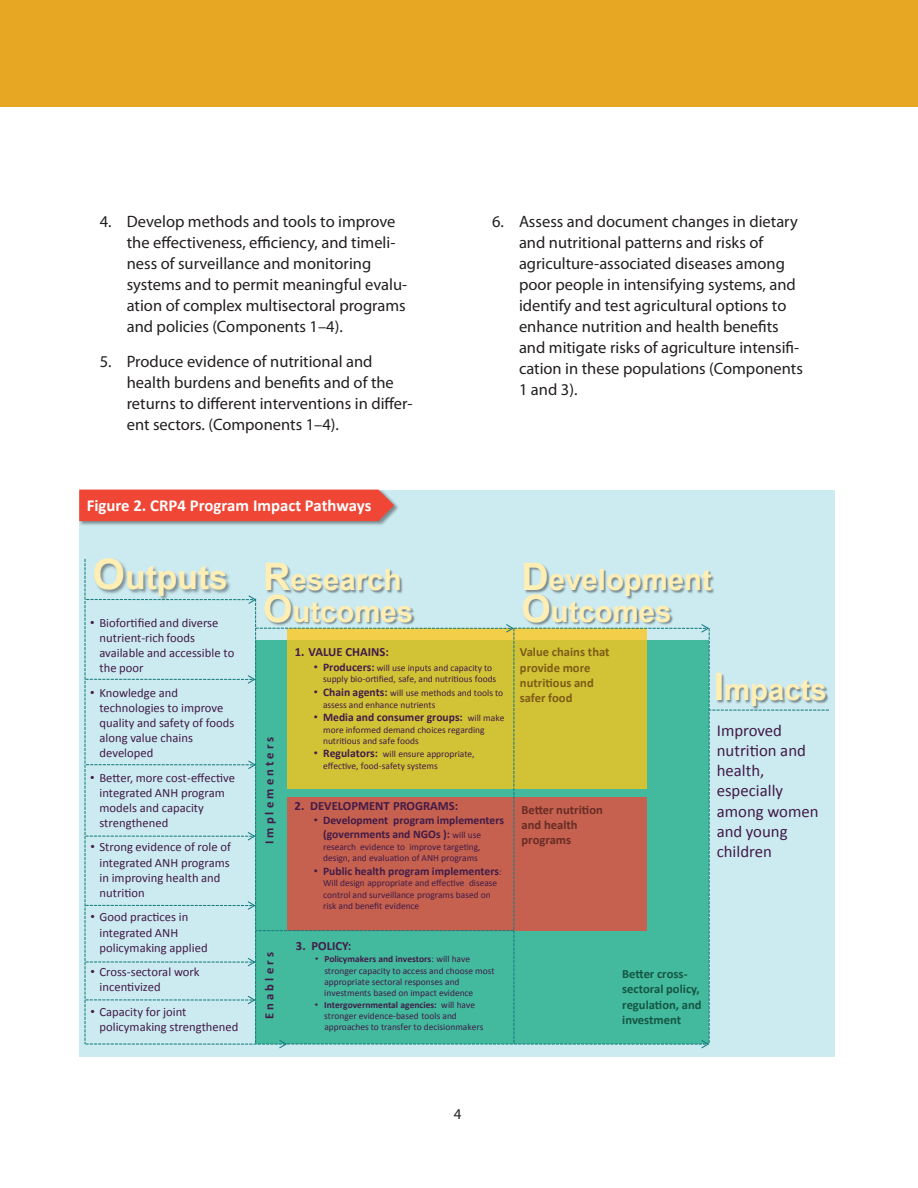
<style>
.page{position:relative;width:918px;height:1188px;background:#fff}
.page>*{position:absolute;margin:0;border:0;box-sizing:border-box;transform-origin:0 0}
.t1{font:700 29.4px/31.8px "Arial";color:#ffefb5}
.t2{font:16.8px/20.1px "Calibri";color:#421b48}
.t3{font:700 16.8px "Calibri";color:#fff}
.t4{font:16.5px/21px "Myriad Pro";color:#231f20}
.t5{font:15px "Myriad Pro";color:#231f20}
.t6{font:12.6px/15.1px "Calibri";color:#421b48}
.t7{font:700 12.6px/15.1px "Calibri";color:#155643}
.t8{font:700 12.6px/15.1px "Calibri";color:#7d5c19}
.t9{font:700 12.6px "Calibri";letter-spacing:.005em;color:#421b48}
.t10{font:700 12.6px/15.1px "Calibri";color:#682c26}
.t11{font:700 12.6px "Calibri";letter-spacing:.245em;color:#421b48}
.t12{font:700 12.6px "Calibri";letter-spacing:.25em;color:#421b48}
.t13{font:700 11.55px/13.8px "Calibri";letter-spacing:-.005em;color:#421b48}
.t14{font:9.45px/11.4px "Calibri";color:#421b48}
.s1{font-size:42px}
.s2{font-size:33.6px}
.s3{font-size:37.8px}
.s4{font-family:"Arial"}
.s5{font-family:"Arial";font-size:11.55px}
.s6{font-weight:700;font-size:11.55px}
.s7{font-family:"Arial";font-weight:400}
.s8{font-weight:400;font-size:9.45px}
.s9{font-weight:700}
</style>
<div class="page">
<div style="left:0;top:0;width:918px;height:106px;background:#e8a722"></div>
<div style="left:79px;top:490px;width:756px;height:567px;background:#ccebf1"></div>
<svg style="left:84px;top:559px;width:745px;height:490px"></svg>
<img style="left:80px;top:502px;width:318px;height:23px">
<img style="left:79px;top:521px;width:303px;height:1px">
<div style="left:79px;top:490px;width:315px;height:31px;background:#ef4636"></div>
<p class="t4" style="left:127px;top:211px;width:282px;text-indent:-27px">4. Develop methods and tools to improve the effectiveness, efficiency, and timeli&shy;ness of surveillance and monitoring systems and to permit meaningful evalu&shy;ation of complex multisectoral programs and policies (Components 1–4).</p>
<p class="t4" style="left:127px;top:351px;width:287px;text-indent:-27px">5. Produce evidence of nutritional and health burdens and benefits and of the returns to different interventions in differ&shy;ent sectors. (Components 1–4).</p>
<p class="t3" style="left:87px;top:495px;width:286px">Figure 2. CRP4 Program Impact Pathways</p>
<p class="t4" style="left:519px;top:211px;width:285px;text-indent:-27px">6. Assess and document changes in dietary and nutritional patterns and risks of agriculture-associated diseases among poor people in intensifying systems, and identify and test agricultural options to enhance nutrition and health benefits and mitigate risks of agriculture intensifi&shy;cation in these populations (Components 1 and 3).</p>
<p class="t1" style="left:263px;top:565px;width:152px;text-indent:-171px"><span class="s1">O</span><span class="s2">utputs</span> <span class="s3">R</span>esearch<br><span class="s3">O</span>utcomes</p>
<p class="t6" style="left:99px;top:615px;width:136px;text-indent:-9px"><span class="s4">•</span> Biofortified and diverse nutrient-rich foods available and accessible to the poor</p>
<p class="t6" style="left:99px;top:685px;width:136px;text-indent:-9px"><span class="s4">•</span> Knowledge and technologies to improve quality and safety of foods along value chains developed</p>
<p class="t6" style="left:100px;top:770px;width:137px;text-indent:-9px"><span class="s4">•</span> Better, more cost-effective integrated ANH program models and capacity strengthened</p>
<p class="t6" style="left:100px;top:840px;width:133px;text-indent:-9px"><span class="s4">•</span> Strong evidence of role of integrated ANH programs in improving health and nutrition</p>
<p class="t6" style="left:100px;top:910px;width:110px;text-indent:-9px"><span class="s4">•</span> Good practices in integrated ANH policymaking applied</p>
<p class="t6" style="left:100px;top:965px;width:102px;text-indent:-9px"><span class="s4">•</span> Cross-sectoral work incentivized</p>
<p class="t6" style="left:100px;top:1004px;width:140px;text-indent:-9px"><span class="s4">•</span> Capacity for joint policymaking strengthened</p>
<p class="t9" style="left:295px;top:644px;width:96px">1. VALUE CHAINS:</p>
<p class="t14" style="left:323px;top:662px;width:175px;line-height:11.9px;text-indent:-9px"><span class="s5">•</span> <span class="s6">Producers:</span> will use inputs and capacity to supply bio-ortified, safe, and nutritious foods</p>
<p class="t14" style="left:323px;top:687px;width:182px;line-height:11.9px;text-indent:-9px"><span class="s5">•</span> <span class="s6">Chain agents:</span> will use methods and tools to assess and enhance nutrients</p>
<p class="t13" style="left:314px;top:710px;width:192px"><span class="s7">•</span> Media and consumer groups: <span class="s8">will make</span></p>
<p class="t14" style="left:323px;top:724px;width:163px">more informed demand choices regarding nutritious and safe foods</p>
<p class="t14" style="left:323px;top:748px;width:153px;line-height:11.9px;text-indent:-9px"><span class="s5">•</span> <span class="s6">Regulators:</span> will ensure appropriate, effective, food-safety systems</p>
<p class="t9" style="left:295px;top:798px;width:165px">2. DEVELOPMENT PROGRAMS:</p>
<p class="t13" style="left:323px;top:813px;width:183px;text-indent:-9px"><span class="s7">•</span> Development program implementers (governments and NGOs ): <span class="s8">will use</span></p>
<p class="t14" style="left:323px;top:841px;width:159px">research evidence to improve targeting, design, and evaluation of ANH programs</p>
<p class="t13" style="left:314px;top:864px;width:190px"><span class="s7">•</span> Public health program implementers<span class="s8">:</span></p>
<p class="t14" style="left:323px;top:878px;width:176px">Will design appropriate and effective disease control and surveillance programs based on risk and benefit evidence</p>
<p class="t9" style="left:296px;top:938px;width:57px">3. POLICY:</p>
<p class="t14" style="left:324px;top:954px;width:172px;text-indent:-9px"><span class="s4">•</span> <span class="s9">Policymakers and investors</span>: will have stronger capacity to access and choose most appropriate sectoral responses and investments based on impact evidence</p>
<p class="t14" style="left:324px;top:999px;width:161px;text-indent:-9px"><span class="s4">•</span> <span class="s9">Intergovernmental agencies:</span> will have stronger evidence-based tools and approaches to transfer to decisionmakers</p>
<p class="t11" style="left:261px;top:844px;width:109px;rotate:-90deg">Implementers</p>
<p class="t12" style="left:261px;top:1019px;width:68px;rotate:-90deg">Enablers</p>
<p class="t1" style="left:521px;top:565px;width:192px"><span class="s3">D</span>evelopment<br><span class="s3">O</span>utcomes</p>
<p class="t8" style="left:520px;top:645px;width:91px">Value chains that provide more nutritious and safer food</p>
<p class="t10" style="left:522px;top:802px;width:83px">Better nutrition and health programs</p>
<p class="t1" style="left:714px;top:675px;width:115px"><span class="s3">I</span>mpacts</p>
<p class="t2" style="left:717px;top:720px;width:103px">Improved nutrition and health, especially among women and young children</p>
<p class="t7" style="left:622px;top:967px;width:81px">Better cross&shy;sectoral policy, regulation, and investment</p>
<p class="t5" style="left:454px;top:1105px;width:9px">4</p>
</div>
